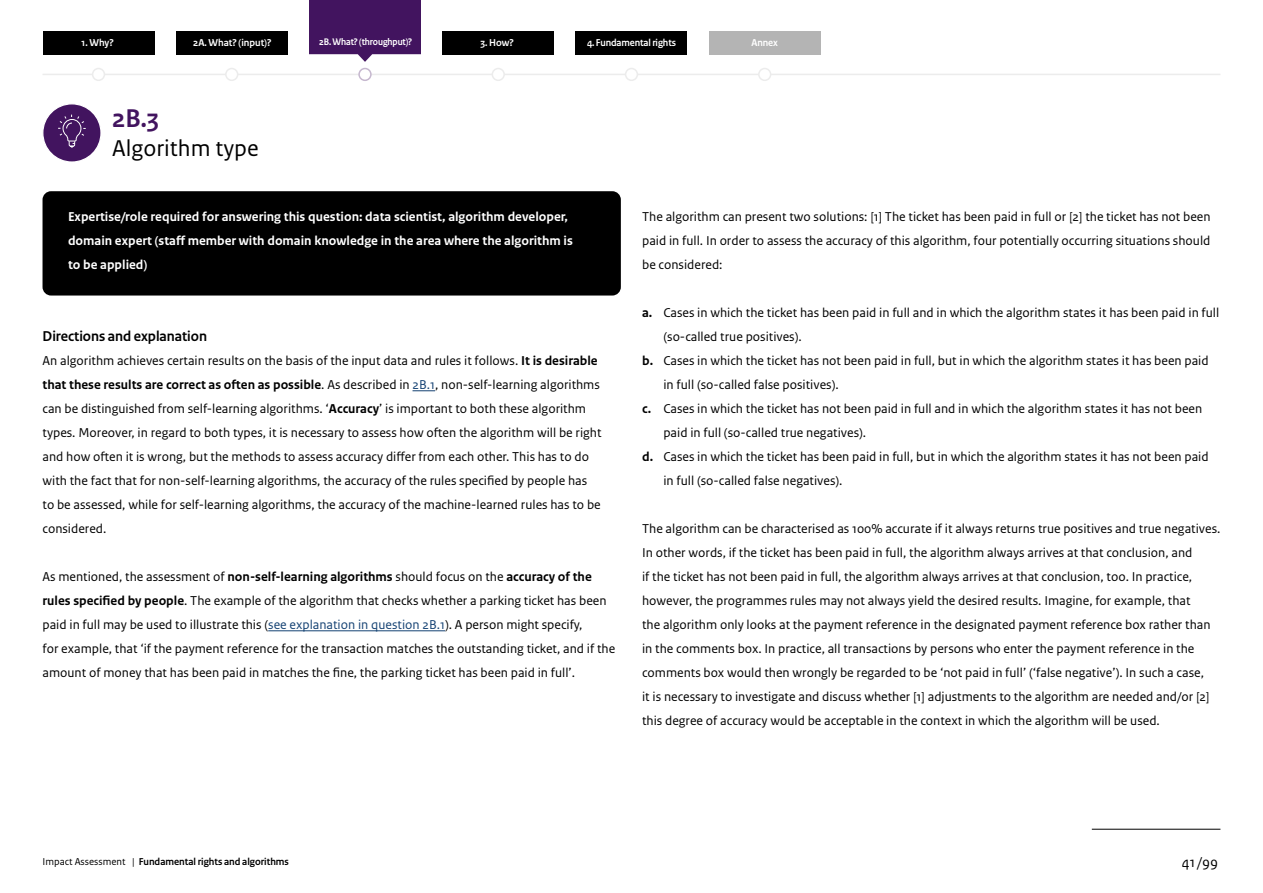
<style>
.page{position:relative;width:1263px;height:893px;background:#fff}
.page>*{position:absolute;margin:0;border:0;box-sizing:border-box;transform-origin:0 0}
.t1{font:700 27px "Rijksoverheid Sans Heading";color:#42145f}
.t2{font:24px "Rijksoverheid Sans Text";color:#000}
.t3{font:700 15px "Rijksoverheid Sans Heading";color:#000}
.t4{font:15px "Rijksoverheid Sans Text";color:#000}
.t5{font:13.5px/24px "Rijksoverheid Sans Text";color:#000}
.t6{font:700 13.5px/24px "Rijksoverheid Sans Text";color:#fff}
.t7{font:700 10.5px "Rijksoverheid Sans Heading";letter-spacing:-.01em;color:#fff}
.t8{font:700 10.5px "Rijksoverheid Sans Heading";color:#000}
.t9{font:700 10.05px "Rijksoverheid Sans Heading";letter-spacing:-.01em;color:#fff;scale:.95 1}
.s1{font-weight:700}
.s2{color:#154273}
.s3{font-family:"Rijksoverheid Sans Text";font-weight:400}
</style>
<div class="page">
<hr style="left:43px;top:74px;width:1177px;height:1px;background:#ececec">
<div style="left:43px;top:31px;width:111px;height:23px;background:#000"></div>
<div style="left:575px;top:31px;width:112px;height:23px;background:#000"></div>
<div style="left:709px;top:31px;width:112px;height:23px;background:#b4b4b4"></div>
<div style="left:93px;top:69px;width:11px;height:11px;background:#fff;border-radius:50%"></div>
<div style="left:92px;top:68px;width:13px;height:13px;border:2px solid #ececec;border-radius:50%"></div>
<div style="left:226px;top:69px;width:12px;height:11px;background:#fff;border-radius:50%"></div>
<div style="left:225px;top:68px;width:13px;height:13px;border:2px solid #ececec;border-radius:50%"></div>
<div style="left:492px;top:69px;width:12px;height:11px;background:#fff;border-radius:50%"></div>
<div style="left:492px;top:68px;width:13px;height:13px;border:2px solid #ececec;border-radius:50%"></div>
<div style="left:626px;top:69px;width:11px;height:11px;background:#fff;border-radius:50%"></div>
<div style="left:625px;top:68px;width:13px;height:13px;border:2px solid #ececec;border-radius:50%"></div>
<div style="left:759px;top:69px;width:12px;height:11px;background:#fff;border-radius:50%"></div>
<div style="left:758px;top:68px;width:13px;height:13px;border:2px solid #ececec;border-radius:50%"></div>
<div style="left:176px;top:31px;width:112px;height:23px;background:#000"></div>
<div style="left:442px;top:31px;width:112px;height:23px;background:#000"></div>
<hr style="left:1092px;top:829px;width:128px;height:1px;background:#000">
<div style="left:359px;top:69px;width:12px;height:11px;background:#fff;border-radius:50%"></div>
<div style="left:358px;top:68px;width:14px;height:13px;border:2px solid #c6b8cf;border-radius:50%"></div>
<svg style="left:309px;top:0;width:112px;height:62px;background:#582f71"></svg>
<div style="left:43px;top:191px;width:578px;height:105px;background:#000;border-radius:9px"></div>
<svg style="left:412px;top:390px;width:23px;height:1px"></svg>
<hr style="left:268px;top:630px;width:177px;height:1px;background:#154273">
<div style="left:43px;top:104px;width:58px;height:58px;background:#42145f;border-radius:50%"></div>
<div style="left:42px;top:103px;width:60px;height:60px;border:1px solid #fff;border-radius:50%"></div>
<svg style="left:58px;top:114px;width:28px;height:34px"></svg>
<p class="t9" style="left:319px;top:36px;width:99px">2B. What? (throughput)?</p>
<p class="t7" style="left:82px;top:36px;width:34px">1. Why?</p>
<p class="t7" style="left:193px;top:36px;width:80px">2A. What? (input)?</p>
<p class="t7" style="left:480px;top:36px;width:35px">3. How?</p>
<p class="t7" style="left:587px;top:37px;width:90px">4. Fundamental rights</p>
<p class="t7" style="left:752px;top:37px;width:28px">Annex</p>
<h2 class="t1" style="left:112px;top:103px;width:48px">2B.3</h2>
<h2 class="t2" style="left:112px;top:134px;width:148px">Algorithm type</h2>
<p class="t6" style="left:68px;top:205px;width:506px">Expertise/role required for answering this question: data scientist, algorithm developer, domain expert (staff member with domain knowledge in the area where the algorithm is to be applied)</p>
<h3 class="t3" style="left:43px;top:328px;width:166px">Directions and explanation</h3>
<p class="t5" style="left:43px;top:349px;width:561px">An algorithm achieves certain results on the basis of the input data and rules it follows. <span class="s1">It is desirable that these results are correct as often as possible</span>. As described in <span class="s2">2B.1</span>, non-self-learning algorithms can be distinguished from self-learning algorithms. ‘<span class="s1">Accuracy</span>’ is important to both these algorithm types. Moreover, in regard to both types, it is necessary to assess how often the algorithm will be right and how often it is wrong, but the methods to assess accuracy differ from each other. This has to do with the fact that for non-self-learning algorithms, the accuracy of the rules specified by people has to be assessed, while for self-learning algorithms, the accuracy of the machine-learned rules has to be considered.</p>
<p class="t5" style="left:43px;top:565px;width:574px">As mentioned, the assessment of <span class="s1">non-self-learning algorithms</span> should focus on the <span class="s1">accuracy of the rules specified by people</span>. The example of the algorithm that checks whether a parking ticket has been paid in full may be used to illustrate this (<span class="s2">see explanation in question 2B.1</span>). A person might specify,<br>for example, that ‘if the payment reference for the transaction matches the outstanding ticket, and if the amount of money that has been paid in matches the fine, the parking ticket has been paid in full’.</p>
<p class="t5" style="left:642px;top:205px;width:570px;text-align:justify">The algorithm can present two solutions: [1] The ticket has been paid in full or [2] the ticket has not been paid in full. In order to assess the accuracy of this algorithm, four potentially occurring situations should be considered:</p>
<p class="t5" style="left:663px;top:301px;width:557px;text-indent:-21px"><span class="s1">a.</span> Cases in which the ticket has been paid in full and in which the algorithm states it has been paid in full (so-called true positives).</p>
<p class="t5" style="left:663px;top:349px;width:547px;text-indent:-21px"><span class="s1">b.</span> Cases in which the ticket has not been paid in full, but in which the algorithm states it has been paid in full (so-called false positives).</p>
<p class="t5" style="left:663px;top:397px;width:540px;text-indent:-21px"><span class="s1">c.</span> Cases in which the ticket has not been paid in full and in which the algorithm states it has not been paid in full (so-called true negatives).</p>
<p class="t5" style="left:663px;top:445px;width:547px;text-indent:-21px"><span class="s1">d.</span> Cases in which the ticket has been paid in full, but in which the algorithm states it has not been paid in full (so-called false negatives).</p>
<p class="t5" style="left:642px;top:517px;width:580px">The algorithm can be characterised as 100% accurate if it always returns true positives and true negatives.<br>In other words, if the ticket has been paid in full, the algorithm always arrives at that conclusion, and<br>if the ticket has not been paid in full, the algorithm always arrives at that conclusion, too. In practice, however, the programmes rules may not always yield the desired results. Imagine, for example, that<br>the algorithm only looks at the payment reference in the designated payment reference box rather than in the comments box. In practice, all transactions by persons who enter the payment reference in the comments box would then wrongly be regarded to be ‘not paid in full’ (‘false negative’). In such a case,<br>it is necessary to investigate and discuss whether [1] adjustments to the algorithm are needed and/or [2] this degree of accuracy would be acceptable in the context in which the algorithm will be used.</p>
<p class="t8" style="left:43px;top:856px;width:248px"><span class="s3">Impact Assessment |</span> Fundamental rights and algorithms</p>
<p class="t4" style="left:1182px;top:854px;width:38px">41/99</p>
</div>
